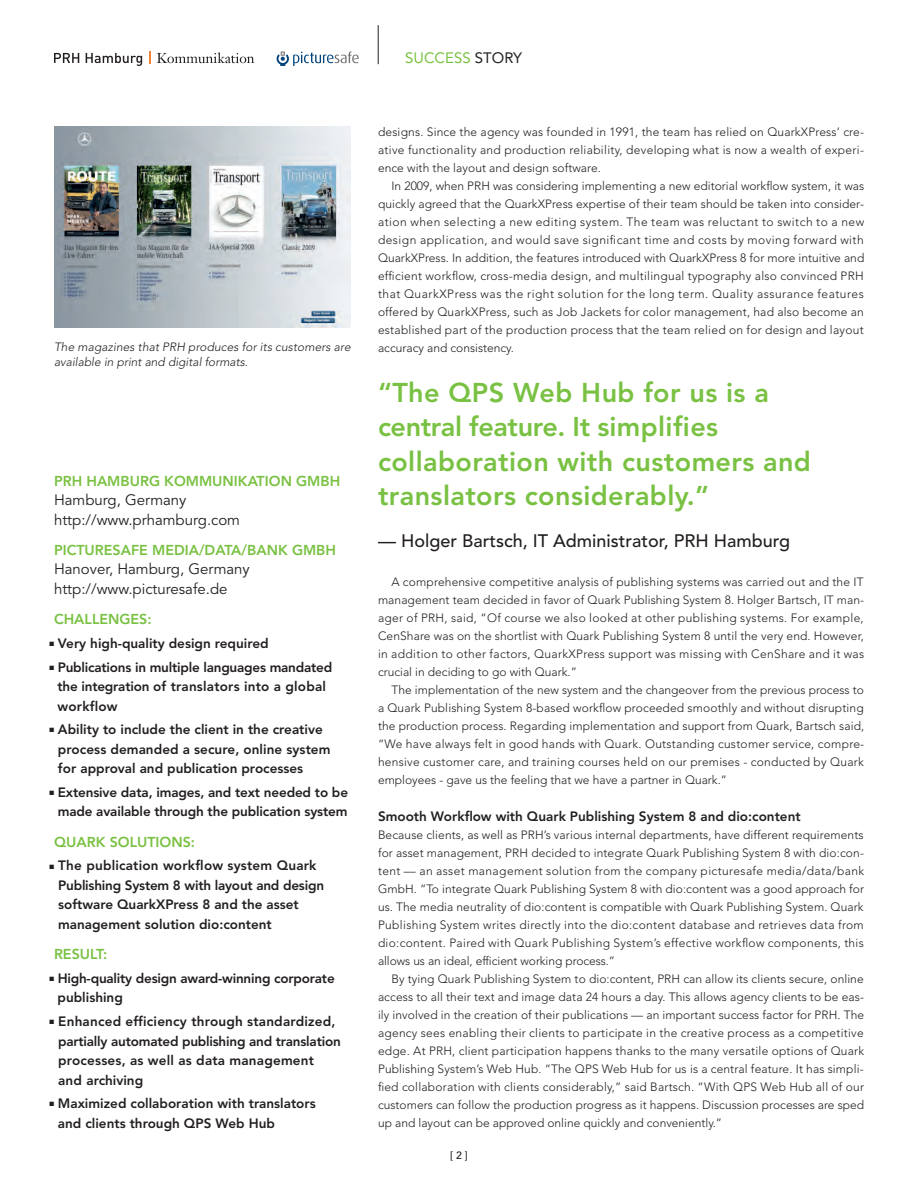
<style>
.page{position:relative;width:918px;height:1188px;background:#fff}
.page>*{position:absolute;margin:0;border:0;box-sizing:border-box;transform-origin:0 0}
.t1{font:800 27px/34.5px "Avenir LT Std";letter-spacing:.015em;color:#79c142}
.t2{font:500 18px "Avenir LT Std";color:#231f20}
.t3{font:15px/19.5px "Avenir LT Std";color:#231f20}
.t4{font:15px "Avenir LT Std";color:#79c142}
.t5{font:800 14.25px "Avenir LT Std";color:#79c142}
.t6{font:800 13.5px/19.5px "Avenir LT Std";color:#231f20}
.t7{font:300 12px/18px "Avenir LT Std";color:#231f20;text-align:justify}
.t8{font:italic 300 12px/15px "Avenir LT Std";letter-spacing:.005em;color:#231f20}
.t9{font:500 10.5px "Avenir LT Std";color:#231f20}
.s1{color:#231f20}
</style>
<div class="page">
<hr style="left:378px;top:25px;width:1px;height:39px;background:#231f20">
<img style="left:54px;top:127px;width:297px;height:201px">
<svg style="left:277px;top:51px;width:81px;height:15px"></svg>
<svg style="left:54px;top:53px;width:25px;height:10px"></svg>
<svg style="left:86px;top:53px;width:56px;height:13px"></svg>
<svg style="left:149px;top:51px;width:2px;height:13px"></svg>
<svg style="left:157px;top:52px;width:97px;height:11px"></svg>
<p class="t8" style="left:54px;top:340px;width:298px">The magazines that PRH produces for its customers are available in print and digital formats.</p>
<p class="t5" style="left:54px;top:475px;width:288px">PRH HAMBURG KOMMUNIKATION GMBH</p>
<p class="t3" style="left:54px;top:491px;width:188px">Hamburg, Germany http://www.prhamburg.com</p>
<p class="t5" style="left:54px;top:544px;width:284px">PICTURESAFE MEDIA/DATA/BANK GMBH</p>
<p class="t3" style="left:54px;top:561px;width:197px">Hanover, Hamburg, Germany http://www.picturesafe.de</p>
<p class="t5" style="left:54px;top:613px;width:99px">CHALLENGES:</p>
<p class="t6" style="left:49px;top:635px;width:221px">■ Very high-quality design required</p>
<p class="t6" style="left:58px;top:658px;width:276px;text-indent:-8px">■ Publications in multiple languages mandated the integration of translators into a global workflow</p>
<p class="t6" style="left:58px;top:721px;width:274px;text-indent:-9px">■ Ability to include the client in the creative process demanded a secure, online system for approval and publication processes</p>
<p class="t6" style="left:49px;top:784px;width:300px;text-align:center">■ Extensive data, images, and text needed to be made available through the publication system</p>
<p class="t5" style="left:54px;top:836px;width:143px">QUARK SOLUTIONS:</p>
<p class="t6" style="left:58px;top:857px;width:267px;text-indent:-9px">■ The publication workflow system Quark Publishing System 8 with layout and design software QuarkXPress 8 and the asset management solution dio:content</p>
<p class="t5" style="left:54px;top:949px;width:55px">RESULT:</p>
<p class="t6" style="left:58px;top:970px;width:279px;text-indent:-8px">■ High-quality design award-winning corporate publishing</p>
<p class="t6" style="left:58px;top:1013px;width:284px;text-indent:-9px">■ Enhanced efficiency through standardized, partially automated publishing and translation processes, as well as data management and archiving</p>
<p class="t6" style="left:58px;top:1095px;width:259px;text-indent:-9px">■ Maximized collaboration with translators and clients through QPS Web Hub</p>
<p class="t4" style="left:405px;top:52px;width:118px">SUCCESS <span class="s1">STORY</span></p>
<p class="t7" style="left:378px;top:124px;width:488px">designs. Since the agency was founded in 1991, the team has relied on QuarkXPress’ cre&shy;ative functionality and production reliability, developing what is now a wealth of experi&shy;ence with the layout and design software.</p>
<p class="t7" style="left:378px;top:178px;width:488px;text-indent:14px">In 2009, when PRH was considering implementing a new editorial workflow system, it was quickly agreed that the QuarkXPress expertise of their team should be taken into consider&shy;ation when selecting a new editing system. The team was reluctant to switch to a new design application, and would save significant time and costs by moving forward with QuarkXPress. In addition, the features introduced with QuarkXPress 8 for more intuitive and efficient workflow, cross-media design, and multilingual typography also convinced PRH that QuarkXPress was the right solution for the long term. Quality assurance features offered by QuarkXPress, such as Job Jackets for color management, had also become an established part of the production process that the team relied on for design and layout accuracy and consistency.</p>
<h1 class="t1" style="left:378px;top:377px;width:434px">“The QPS Web Hub for us is a central feature. It simplifies collaboration with customers and translators considerably.”</h1>
<h2 class="t2" style="left:378px;top:534px;width:414px">— Holger Bartsch, IT Administrator, PRH Hamburg</h2>
<p class="t7" style="left:378px;top:574px;width:488px;text-indent:14px">A comprehensive competitive analysis of publishing systems was carried out and the IT management team decided in favor of Quark Publishing System 8. Holger Bartsch, IT man&shy;ager of PRH, said, “Of course we also looked at other publishing systems. For example, CenShare was on the shortlist with Quark Publishing System 8 until the very end. However, in addition to other factors, QuarkXPress support was missing with CenShare and it was crucial in deciding to go with Quark.”</p>
<p class="t7" style="left:378px;top:682px;width:488px;text-indent:14px">The implementation of the new system and the changeover from the previous process to a Quark Publishing System 8-based workflow proceeded smoothly and without disrupting the production process. Regarding implementation and support from Quark, Bartsch said, “We have always felt in good hands with Quark. Outstanding customer service, compre&shy;hensive customer care, and training courses held on our premises - conducted by Quark employees - gave us the feeling that we have a partner in Quark.”</p>
<p class="t6" style="left:378px;top:808px;width:424px">Smooth Workflow with Quark Publishing System 8 and dio:content</p>
<p class="t7" style="left:378px;top:827px;width:488px">Because clients, as well as PRH’s various internal departments, have different requirements for asset management, PRH decided to integrate Quark Publishing System 8 with dio:con&shy;tent — an asset management solution from the company picturesafe media/data/bank GmbH. “To integrate Quark Publishing System 8 with dio:content was a good approach for us. The media neutrality of dio:content is compatible with Quark Publishing System. Quark Publishing System writes directly into the dio:content database and retrieves data from dio:content. Paired with Quark Publishing System’s effective workflow components, this allows us an ideal, efficient working process.”</p>
<p class="t7" style="left:378px;top:971px;width:488px;text-indent:14px">By tying Quark Publishing System to dio:content, PRH can allow its clients secure, online access to all their text and image data 24 hours a day. This allows agency clients to be eas&shy;ily involved in the creation of their publications — an important success factor for PRH. The agency sees enabling their clients to participate in the creative process as a competitive edge. At PRH, client participation happens thanks to the many versatile options of Quark Publishing System’s Web Hub. “The QPS Web Hub for us is a central feature. It has simpli&shy;fied collaboration with clients considerably,” said Bartsch. “With QPS Web Hub all of our customers can follow the production progress as it happens. Discussion processes are sped up and layout can be approved online quickly and conveniently.”</p>
<p class="t9" style="left:450px;top:1151px;width:19px">[ 2 ]</p>
</div>
